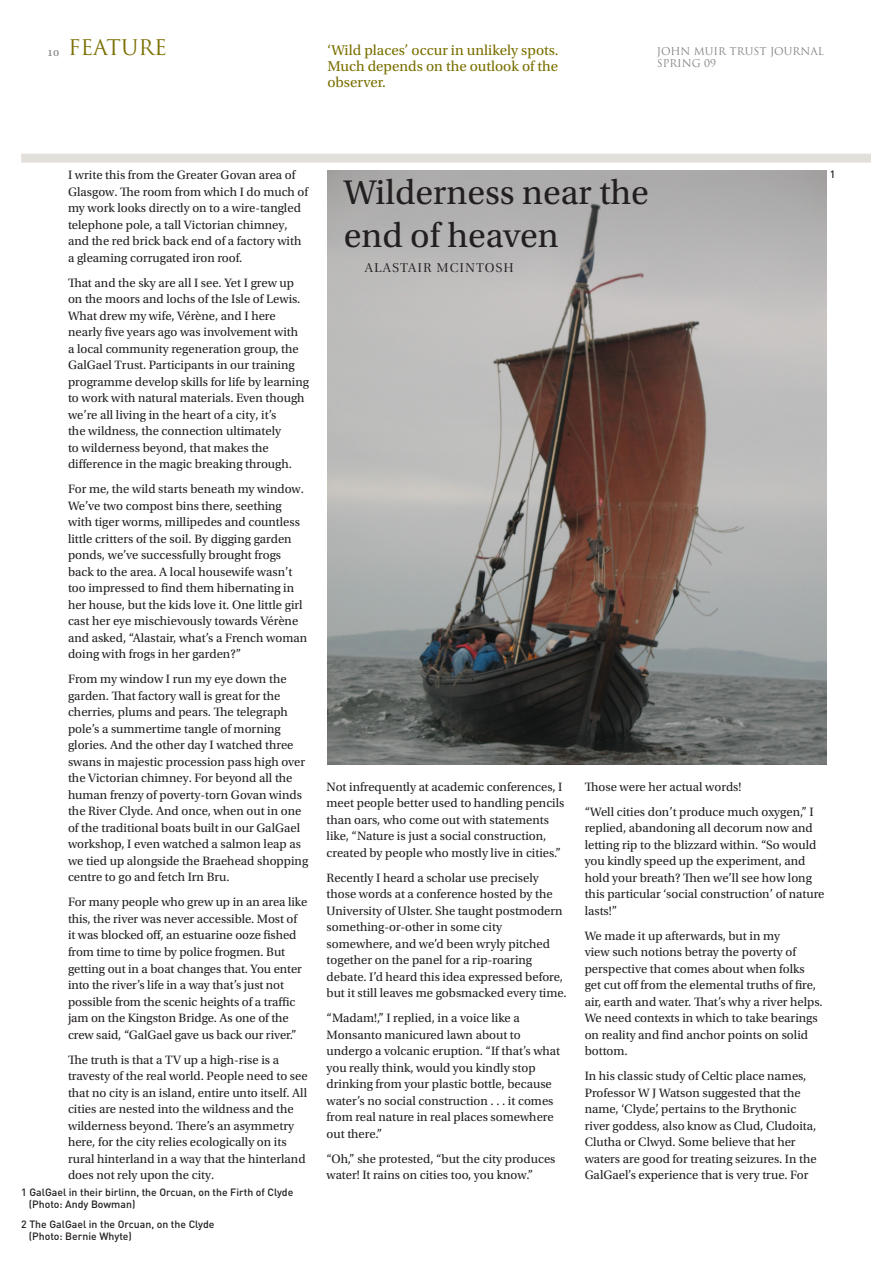
<style>
.page{position:relative;width:893px;height:1263px;background:#fff}
.page>*{position:absolute;margin:0;border:0;box-sizing:border-box;transform-origin:0 0}
.Standard_body_text{font:36px/43.2px "Utopia Std";color:#231f20}
.t1{font:21px "Trajan Pro";color:#7a6f00}
.t2{font:15px/15.8px "Utopia Std";color:#7a6f00;text-align:justify}
.Standard_body_text-2{font:12.75px/16.5px "Utopia Std";color:#231f20}
.Quote_-_author{font:12.75px "Utopia Titling";letter-spacing:.075em;color:#231f20}
.t3{font:12.3px "Utopia Std";color:#808285}
.t4{font:500 10.5px/12px "DINOT";color:#231f20}
.t5{font:10.5px "Trajan Pro";color:#808285}
</style>
<div class="page">
<div style="left:21px;top:154px;width:850px;height:9px;background:#e3dfda"></div>
<img style="left:327px;top:170px;width:499px;height:595px">
<p class="t3" style="left:47px;top:45px;width:14px">10</p>
<p class="t1" style="left:68px;top:34px;width:101px">FEATURE</p>
<p class="t2" style="left:327px;top:43px;width:233px">‘Wild places’ occur in unlikely spots.<br>Much depends on the outlook of the observer.</p>
<p class="t5" style="left:657px;top:44px;width:169px">JOHN MUIR TRUST JOURNAL</p>
<p class="t5" style="left:657px;top:56px;width:61px">SPRING 09</p>
<p class="Standard_body_text-2" style="left:68px;top:167px;width:242px">I write this from the Greater Govan area of Glasgow. The room from which I do much of my work looks directly on to a wire-tangled telephone pole, a tall Victorian chimney, and the red brick back end of a factory with a gleaming corrugated iron roof.</p>
<p class="Standard_body_text-2" style="left:68px;top:275px;width:242px">That and the sky are all I see. Yet I grew up on the moors and lochs of the Isle of Lewis.<br>What drew my wife, Vérène, and I here nearly five years ago was involvement with<br>a local community regeneration group, the GalGael Trust. Participants in our training programme develop skills for life by learning to work with natural materials. Even though we’re all living in the heart of a city, it’s<br>the wildness, the connection ultimately<br>to wilderness beyond, that makes the difference in the magic breaking through.</p>
<p class="Standard_body_text-2" style="left:68px;top:481px;width:241px">For me, the wild starts beneath my window.<br>We’ve two compost bins there, seething with tiger worms, millipedes and countless little critters of the soil. By digging garden ponds, we’ve successfully brought frogs back to the area. A local housewife wasn’t too impressed to find them hibernating in her house, but the kids love it. One little girl cast her eye mischievously towards Vérène and asked, “Alastair, what’s a French woman doing with frogs in her garden?”</p>
<p class="Standard_body_text-2" style="left:68px;top:671px;width:242px">From my window I run my eye down the garden. That factory wall is great for the cherries, plums and pears. The telegraph pole’s a summertime tangle of morning glories. And the other day I watched three swans in majestic procession pass high over the Victorian chimney. For beyond all the human frenzy of poverty-torn Govan winds the River Clyde. And once, when out in one of the traditional boats built in our GalGael workshop, I even watched a salmon leap as we tied up alongside the Braehead shopping centre to go and fetch Irn Bru.</p>
<p class="Standard_body_text-2" style="left:68px;top:894px;width:241px">For many people who grew up in an area like this, the river was never accessible. Most of it was blocked off, an estuarine ooze fished from time to time by police frogmen. But getting out in a boat changes that. You enter into the river’s life in a way that’s just not possible from the scenic heights of a traffic jam on the Kingston Bridge. As one of the crew said, “GalGael gave us back our river.”</p>
<p class="Standard_body_text-2" style="left:68px;top:1051px;width:241px">The truth is that a TV up a high-rise is a travesty of the real world. People need to see that no city is an island, entire unto itself. All cities are nested into the wildness and the wilderness beyond. There’s an asymmetry here, for the city relies ecologically on its rural hinterland in a way that the hinterland does not rely upon the city.</p>
<p class="t4" style="left:21px;top:1186px;width:274px">1 GalGael in their birlinn, the Orcuan, on the Firth of Clyde</p>
<p class="t4" style="left:29px;top:1198px;width:108px">(Photo: Andy Bowman)</p>
<p class="t4" style="left:29px;top:1218px;width:187px;text-indent:-8px">2 The GalGael in the Orcuan, on the Clyde (Photo: Bernie Whyte)</p>
<p class="Standard_body_text" style="left:344px;top:171px;width:307px">Wilderness near the end of heaven</p>
<p class="Quote_-_author" style="left:365px;top:261px;width:150px">ALASTAIR MCINTOSH</p>
<p class="t4" style="left:830px;top:168px;width:7px">1</p>
<p class="Standard_body_text-2" style="left:327px;top:779px;width:239px">Not infrequently at academic conferences, I meet people better used to handling pencils than oars, who come out with statements like, “Nature is just a social construction, created by people who mostly live in cities.”</p>
<p class="Standard_body_text-2" style="left:327px;top:870px;width:242px">Recently I heard a scholar use precisely those words at a conference hosted by the University of Ulster. She taught postmodern something-or-other in some city somewhere, and we’d been wryly pitched together on the panel for a rip-roaring debate. I’d heard this idea expressed before, but it still leaves me gobsmacked every time.</p>
<p class="Standard_body_text-2" style="left:327px;top:1010px;width:235px">“Madam!,” I replied, in a voice like a Monsanto manicured lawn about to undergo a volcanic eruption. “If that’s what you really think, would you kindly stop drinking from your plastic bottle, because water’s no social construction . . . it comes from real nature in real places somewhere out there.”</p>
<p class="Standard_body_text-2" style="left:327px;top:1151px;width:230px">“Oh,” she protested, “but the city produces water! It rains on cities too, you know.”</p>
<p class="Standard_body_text-2" style="left:585px;top:779px;width:158px">Those were her actual words!</p>
<p class="Standard_body_text-2" style="left:585px;top:804px;width:241px">“Well cities don’t produce much oxygen,” I replied, abandoning all decorum now and letting rip to the blizzard within. “So would you kindly speed up the experiment, and hold your breath? Then we’ll see how long this particular ‘social construction’ of nature lasts!”</p>
<p class="Standard_body_text-2" style="left:585px;top:928px;width:240px">We made it up afterwards, but in my<br>view such notions betray the poverty of perspective that comes about when folks get cut off from the elemental truths of fire, air, earth and water. That’s why a river helps.<br>We need contexts in which to take bearings on reality and find anchor points on solid bottom.</p>
<p class="Standard_body_text-2" style="left:585px;top:1068px;width:233px">In his classic study of Celtic place names, Professor W J Watson suggested that the name, ‘Clyde’, pertains to the Brythonic river goddess, also know as Clud, Cludoita, Clutha or Clwyd. Some believe that her waters are good for treating seizures. In the GalGael’s experience that is very true. For</p>
</div>
